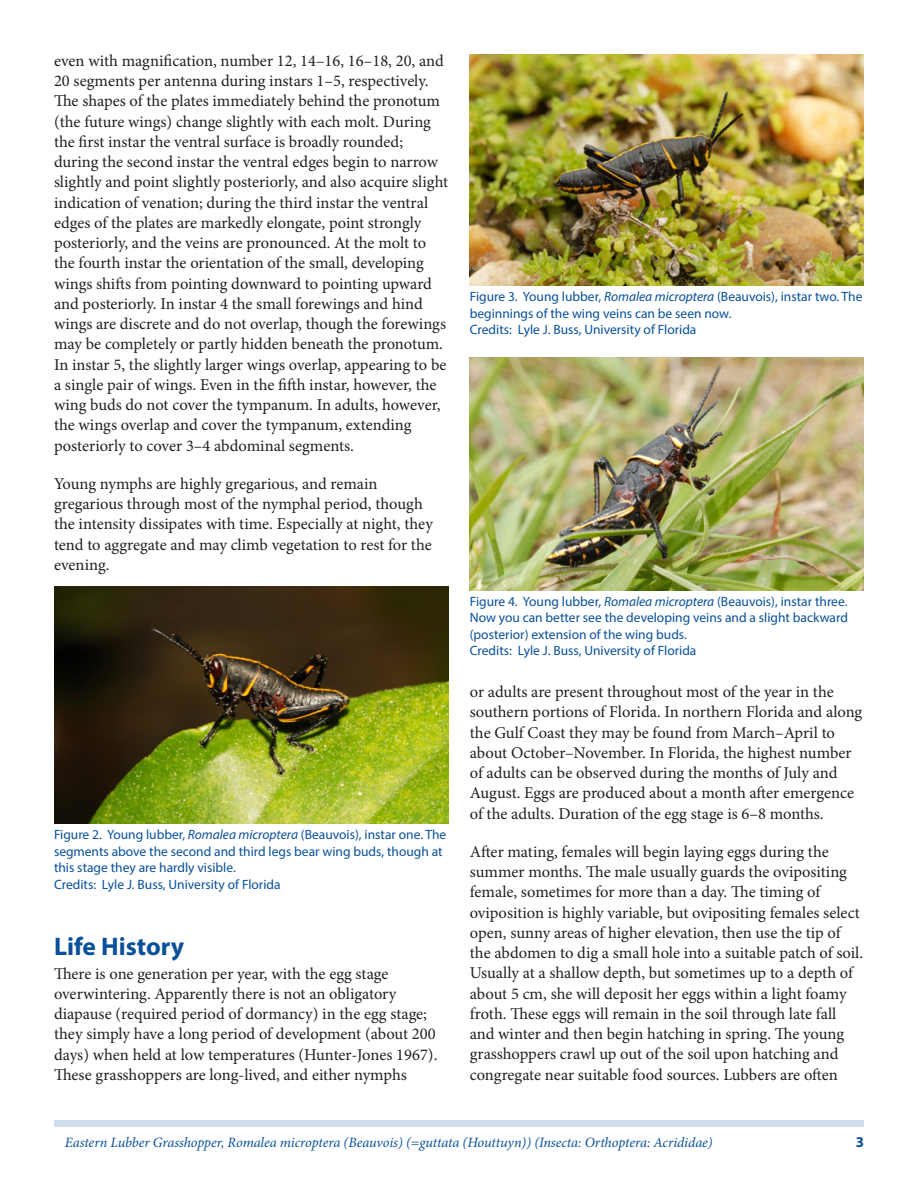
<style>
.page{position:relative;width:918px;height:1188px;background:#fff}
.page>*{position:absolute;margin:0;border:0;box-sizing:border-box;transform-origin:0 0}
.SectionHeading0{font:700 25.5px "Myriad Pro";color:#09509a}
.Paragraph{font:16.5px/20.2px "Minion Pro";color:#231f20}
.t1{font:700 15px "Myriad Pro";color:#09509a}
.RunningTitleItalics{font:italic 14.25px "Minion Pro";letter-spacing:-.01em;color:#09509a}
.FigureCaption{font:13.5px/16.5px "Myriad Pro";color:#09509a}
.s1{font-style:italic}
</style>
<div class="page">
<div style="left:54px;top:1120px;width:810px;height:7px;background:#d0dfeb"></div>
<img style="left:54px;top:586px;width:394px;height:238px">
<img style="left:470px;top:54px;width:394px;height:232px">
<img style="left:470px;top:358px;width:394px;height:232px">
<p class="Paragraph" style="left:54px;top:51px;width:396px">even with magnification, number 12, 14–16, 16–18, 20, and 20 segments per antenna during instars 1–5, respectively.<br>The shapes of the plates immediately behind the pronotum (the future wings) change slightly with each molt. During the first instar the ventral surface is broadly rounded; during the second instar the ventral edges begin to narrow slightly and point slightly posteriorly, and also acquire slight indication of venation; during the third instar the ventral edges of the plates are markedly elongate, point strongly posteriorly, and the veins are pronounced. At the molt to the fourth instar the orientation of the small, developing wings shifts from pointing downward to pointing upward and posteriorly. In instar 4 the small forewings and hind wings are discrete and do not overlap, though the forewings may be completely or partly hidden beneath the pronotum.<br>In instar 5, the slightly larger wings overlap, appearing to be a single pair of wings. Even in the fifth instar, however, the wing buds do not cover the tympanum. In adults, however, the wings overlap and cover the tympanum, extending posteriorly to cover 3–4 abdominal segments.</p>
<p class="Paragraph" style="left:54px;top:474px;width:381px">Young nymphs are highly gregarious, and remain gregarious through most of the nymphal period, though the intensity dissipates with time. Especially at night, they tend to aggregate and may climb vegetation to rest for the evening.</p>
<p class="FigureCaption" style="left:54px;top:826px;width:394px">Figure 2. Young lubber, <span class="s1">Romalea microptera</span> (Beauvois), instar one. The segments above the second and third legs bear wing buds, though at this stage they are hardly visible.</p>
<p class="FigureCaption" style="left:54px;top:876px;width:228px">Credits: Lyle J. Buss, University of Florida</p>
<p class="SectionHeading0" style="left:54px;top:930px;width:132px">Life History</p>
<p class="Paragraph" style="left:54px;top:963px;width:385px">There is one generation per year, with the egg stage overwintering. Apparently there is not an obligatory diapause (required period of dormancy) in the egg stage; they simply have a long period of development (about 200 days) when held at low temperatures (Hunter-Jones 1967).<br>These grasshoppers are long-lived, and either nymphs</p>
<p class="FigureCaption" style="left:470px;top:288px;width:394px">Figure 3. Young lubber, <span class="s1">Romalea microptera</span> (Beauvois), instar two. The beginnings of the wing veins can be seen now.</p>
<p class="FigureCaption" style="left:470px;top:321px;width:228px">Credits: Lyle J. Buss, University of Florida</p>
<p class="FigureCaption" style="left:470px;top:593px;width:380px;text-align:justify">Figure 4. Young lubber, <span class="s1">Romalea microptera</span> (Beauvois), instar three.<br>Now you can better see the developing veins and a slight backward (posterior) extension of the wing buds.</p>
<p class="FigureCaption" style="left:470px;top:642px;width:228px">Credits: Lyle J. Buss, University of Florida</p>
<p class="Paragraph" style="left:470px;top:682px;width:394px">or adults are present throughout most of the year in the southern portions of Florida. In northern Florida and along the Gulf Coast they may be found from March–April to about October–November. In Florida, the highest number of adults can be observed during the months of July and August. Eggs are produced about a month after emergence of the adults. Duration of the egg stage is 6–8 months.</p>
<p class="Paragraph" style="left:470px;top:842px;width:395px">After mating, females will begin laying eggs during the summer months. The male usually guards the ovipositing female, sometimes for more than a day. The timing of oviposition is highly variable, but ovipositing females select open, sunny areas of higher elevation, then use the tip of the abdomen to dig a small hole into a suitable patch of soil.<br>Usually at a shallow depth, but sometimes up to a depth of about 5 cm, she will deposit her eggs within a light foamy froth. These eggs will remain in the soil through late fall and winter and then begin hatching in spring. The young grasshoppers crawl up out of the soil upon hatching and congregate near suitable food sources. Lubbers are often</p>
<p class="RunningTitleItalics" style="left:65px;top:1133px;width:649px">Eastern Lubber Grasshopper, Romalea microptera (Beauvois) (=guttata (Houttuyn)) (Insecta: Orthoptera: Acrididae)</p>
<p class="t1" style="left:856px;top:1133px;width:10px">3</p>
</div>
